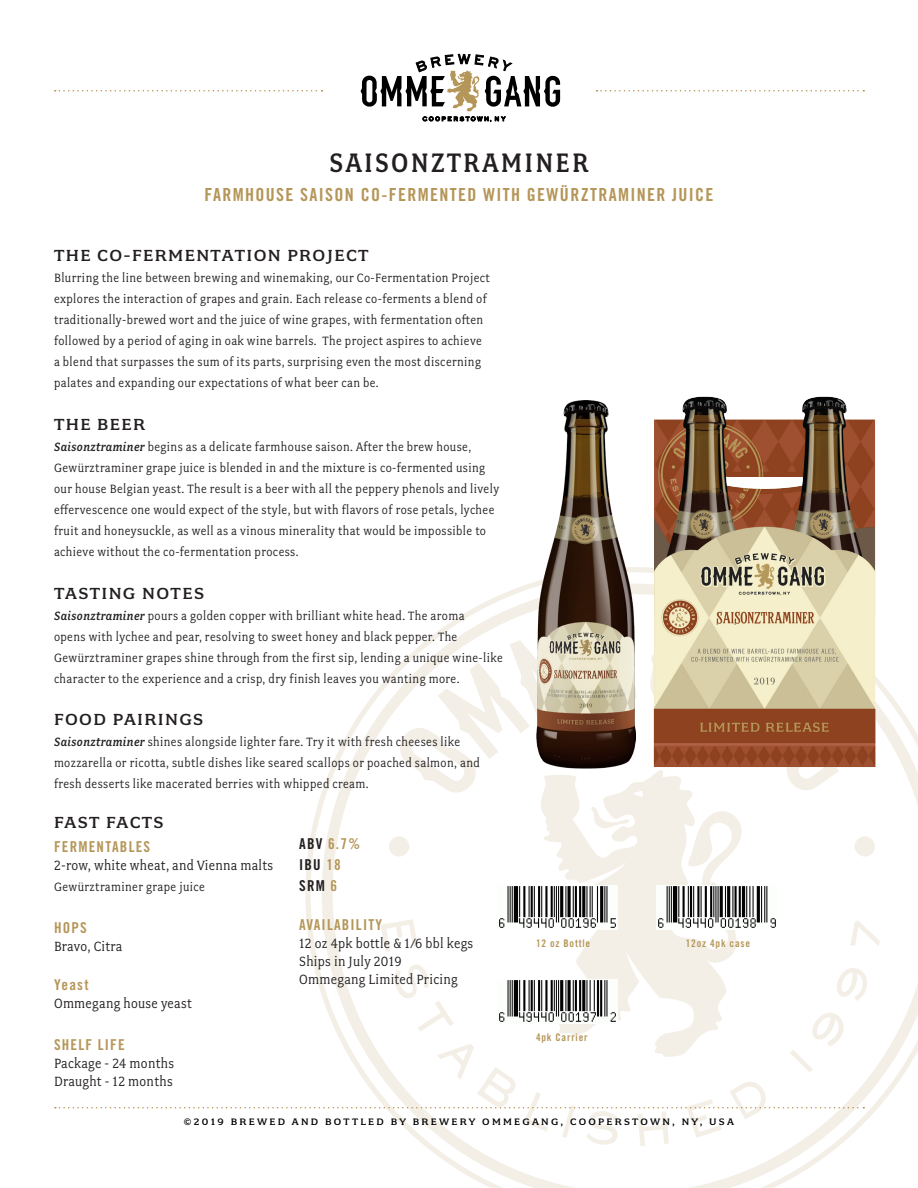
<style>
.page{position:relative;width:918px;height:1188px;background:#fff}
.page>*{position:absolute;margin:0;border:0;box-sizing:border-box;transform-origin:0 0}
.t1{font:500 30px "Fairplex Narrow OT";letter-spacing:.075em;color:#231f20}
.t2{font:500 18px "Fairplex Wide OT";letter-spacing:.075em;color:#231f20}
.t3{font:18px "Trade Gothic LT Std Bd Cn 20";letter-spacing:.075em;color:#b59659}
.t4{font:15px/18px "Fairplex Narrow OT";letter-spacing:.02em;color:#231f20}
.t5{font:15px "Trade Gothic LT Std Bd Cn 20";letter-spacing:.08em;color:#b59659}
.t6{font:15px/21px "Trade Gothic LT Std Bd Cn 20";letter-spacing:.08em;color:#231f20}
.t7{font:13.5px/21px "Fairplex Narrow OT";letter-spacing:.03em;color:#231f20}
.t8{font:500 10.5px "Fairplex Wide OT";letter-spacing:.215em;color:#000}
.t9{font:10.5px "Trade Gothic LT Std Bd Cn 20";letter-spacing:.075em;color:#b59659}
.s1{font-family:"Fairplex Narrow OT Med";font-style:italic}
.s2{color:#b59659}
</style>
<div class="page">
<svg style="left:313px;top:582px;width:605px;height:606px"></svg>
<svg style="left:388px;top:835px;width:22px;height:22px"></svg>
<svg style="left:854px;top:835px;width:22px;height:22px"></svg>
<svg style="left:381px;top:919px;width:37px;height:33px"></svg>
<svg style="left:850px;top:920px;width:30px;height:26px"></svg>
<svg style="left:400px;top:616px;width:180px;height:177px"></svg>
<svg style="left:521px;top:770px;width:225px;height:193px;fill:#f3efe6"></svg>
<svg style="left:361px;top:53px;width:199px;height:70px"></svg>
<svg style="left:55px;top:90px;width:267px;height:2px"></svg>
<svg style="left:597px;top:90px;width:267px;height:2px"></svg>
<svg style="left:55px;top:963px;width:814px;height:183px"></svg>
<img style="left:580px;top:396px;width:322px;height:415px">
<img style="left:497px;top:979px;width:121px;height:44px">
<img style="left:497px;top:886px;width:121px;height:44px">
<img style="left:657px;top:886px;width:120px;height:44px">
<img style="left:536px;top:400px;width:100px;height:369px">
<h1 class="t1" style="left:330px;top:146px;width:260px">SAISONZTRAMINER</h1>
<h2 class="t3" style="left:204px;top:183px;width:511px">FARMHOUSE SAISON CO-FERMENTED WITH GEWÜRZTRAMINER JUICE</h2>
<h2 class="t2" style="left:54px;top:245px;width:316px">THE CO-FERMENTATION PROJECT</h2>
<p class="t7" style="left:54px;top:267px;width:437px">Blurring the line between brewing and winemaking, our Co-Fermentation Project explores the interaction of grapes and grain. Each release co-ferments a blend of traditionally-brewed wort and the juice of wine grapes, with fermentation often followed by a period of aging in oak wine barrels. The project aspires to achieve a blend that surpasses the sum of its parts, surprising even the most discerning palates and expanding our expectations of what beer can be.</p>
<h2 class="t2" style="left:54px;top:414px;width:93px">THE BEER</h2>
<p class="t7" style="left:54px;top:436px;width:447px"><span class="s1">Saisonztraminer</span> begins as a delicate farmhouse saison. After the brew house, Gewürztraminer grape juice is blended in and the mixture is co-fermented using our house Belgian yeast. The result is a beer with all the peppery phenols and lively effervescence one would expect of the style, but with flavors of rose petals, lychee fruit and honeysuckle, as well as a vinous minerality that would be impossible to achieve without the co-fermentation process.</p>
<h2 class="t2" style="left:54px;top:583px;width:152px">TASTING NOTES</h2>
<p class="t7" style="left:54px;top:605px;width:450px"><span class="s1">Saisonztraminer</span> pours a golden copper with brilliant white head. The aroma<br>opens with lychee and pear, resolving to sweet honey and black pepper. The Gewürztraminer grapes shine through from the first sip, lending a unique wine-like character to the experience and a crisp, dry finish leaves you wanting more.</p>
<h2 class="t2" style="left:54px;top:709px;width:151px">FOOD PAIRINGS</h2>
<p class="t7" style="left:54px;top:732px;width:427px"><span class="s1">Saisonztraminer</span> shines alongside lighter fare. Try it with fresh cheeses like mozzarella or ricotta, subtle dishes like seared scallops or poached salmon, and fresh desserts like macerated berries with whipped cream.</p>
<h2 class="t2" style="left:54px;top:812px;width:111px">FAST FACTS</h2>
<p class="t5" style="left:54px;top:837px;width:98px">FERMENTABLES</p>
<p class="t4" style="left:54px;top:856px;width:221px">2-row, white wheat, and Vienna malts</p>
<p class="t7" style="left:54px;top:876px;width:152px">Gewürztraminer grape juice</p>
<p class="t5" style="left:54px;top:918px;width:34px">HOPS</p>
<p class="t4" style="left:54px;top:937px;width:70px">Bravo, Citra</p>
<p class="t5" style="left:54px;top:975px;width:36px">Yeast</p>
<p class="t4" style="left:54px;top:994px;width:139px">Ommegang house yeast</p>
<p class="t5" style="left:54px;top:1035px;width:72px">SHELF LIFE</p>
<p class="t4" style="left:54px;top:1054px;width:122px">Package - 24 months<br>Draught - 12 months</p>
<p class="t6" style="left:299px;top:833px;width:62px">ABV <span class="s2">6.7%<br></span>IBU <span class="s2">18<br></span>SRM <span class="s2">6</span></p>
<p class="t5" style="left:299px;top:916px;width:84px">AVAILABILITY</p>
<p class="t4" style="left:299px;top:934px;width:176px">12 oz 4pk bottle &amp; 1/6 bbl kegs<br>Ships in July 2019<br>Ommegang Limited Pricing</p>
<p class="t9" style="left:536px;top:937px;width:56px">12 oz Bottle</p>
<p class="t9" style="left:686px;top:937px;width:66px">12oz 4pk case</p>
<p class="t9" style="left:536px;top:1030px;width:53px">4pk Carrier</p>
<p class="t8" style="left:184px;top:1116px;width:552px">©2019 BREWED AND BOTTLED BY BREWERY OMMEGANG, COOPERSTOWN, NY, USA</p>
</div>
